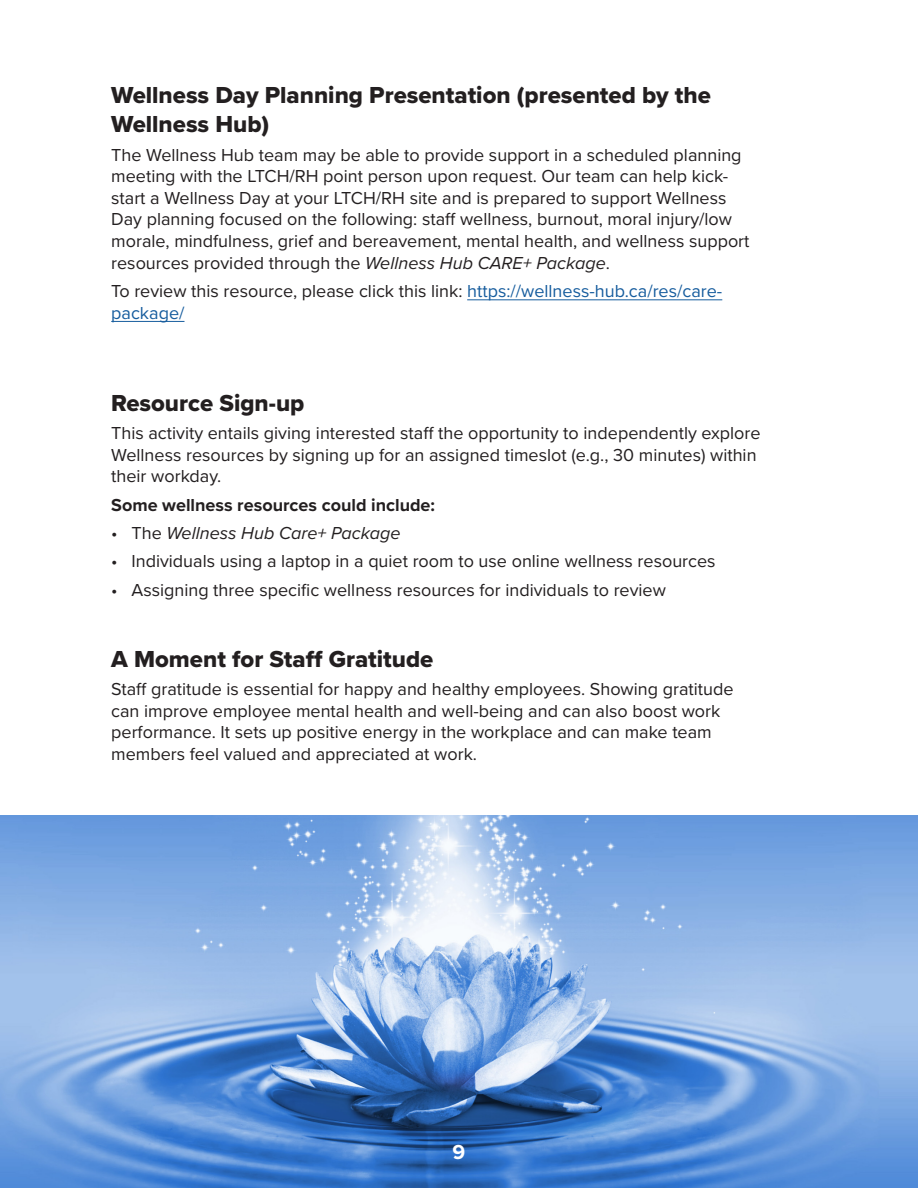
<style>
.page{position:relative;width:918px;height:1188px;background:#fff}
.page>*{position:absolute;margin:0;border:0;box-sizing:border-box;transform-origin:0 0}
.Header_2{font:24px/28.8px "Proxima Nova Extrabld";color:#231f20}
.Paragraph{font:700 21px "Proxima Nova";color:#fff}
.Paragraph-2{font:18px/21.6px "Proxima Nova";color:#231f20}
.Paragraph-3{font:700 18px "Proxima Nova";color:#231f20}
.t1{font:italic 18px "Proxima Nova";color:#231f20}
.s1{font-style:italic}
.s2{color:#175d9e}
.s3{font-style:normal}
</style>
<div class="page">
<img style="left:0;top:815px;width:918px;height:373px">
<hr style="left:467px;top:299px;width:255px;height:1px;background:#175d9e">
<hr style="left:111px;top:321px;width:73px;height:1px;background:#175d9e">
<p class="Header_2" style="left:111px;top:81px;width:601px">Wellness Day Planning Presentation (presented by the<br>Wellness Hub)</p>
<p class="Paragraph-2" style="left:111px;top:143px;width:640px">The Wellness Hub team may be able to provide support in a scheduled planning meeting with the LTCH/RH point person upon request. Our team can help kick&shy;start a Wellness Day at your LTCH/RH site and is prepared to support Wellness Day planning focused on the following: staff wellness, burnout, moral injury/low morale, mindfulness, grief and bereavement, mental health, and wellness support resources provided through the <span class="s1">Wellness Hub CARE+ Package</span>.</p>
<p class="Paragraph-2" style="left:111px;top:279px;width:613px">To review this resource, please click this link: <span class="s2">https://wellness-hub.ca/res/care&shy;package/</span></p>
<p class="Header_2" style="left:111px;top:388px;width:195px">Resource Sign-up</p>
<p class="Paragraph-2" style="left:111px;top:422px;width:651px">This activity entails giving interested staff the opportunity to independently explore<br>Wellness resources by signing up for an assigned timeslot (e.g., 30 minutes) within their workday.</p>
<p class="Paragraph-3" style="left:111px;top:491px;width:325px">Some wellness resources could include:</p>
<p class="t1" style="left:111px;top:520px;width:291px"><span class="s3">• The</span> Wellness Hub Care+ Package</p>
<p class="Paragraph-2" style="left:111px;top:550px;width:606px">• Individuals using a laptop in a quiet room to use online wellness resources</p>
<p class="Paragraph-2" style="left:111px;top:578px;width:556px">• Assigning three specific wellness resources for individuals to review</p>
<p class="Header_2" style="left:111px;top:644px;width:324px">A Moment for Staff Gratitude</p>
<p class="Paragraph-2" style="left:111px;top:678px;width:624px">Staff gratitude is essential for happy and healthy employees. Showing gratitude can improve employee mental health and well-being and can also boost work performance. It sets up positive energy in the workplace and can make team members feel valued and appreciated at work.</p>
<p class="Paragraph" style="left:453px;top:1136px;width:14px">9</p>
</div>
